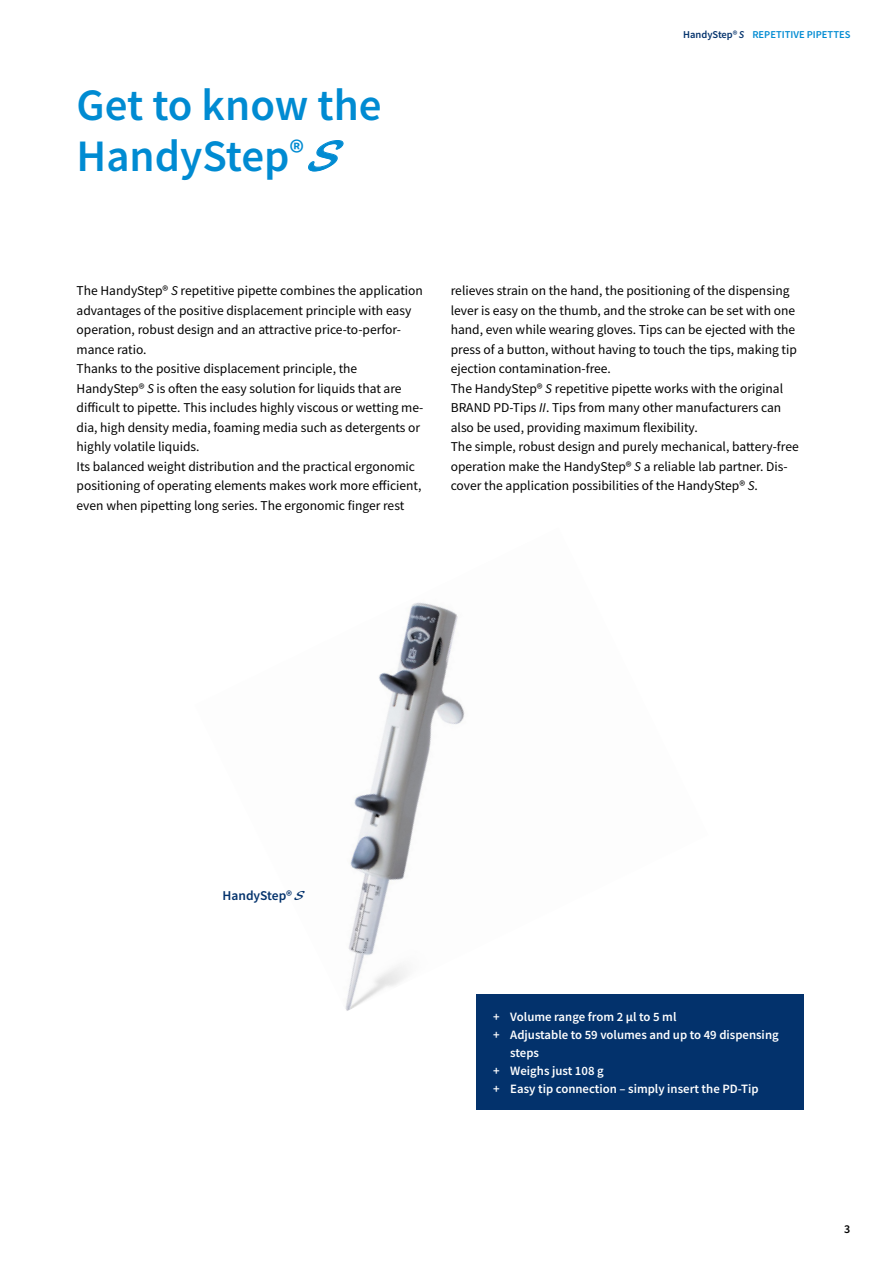
<style>
.page{position:relative;width:893px;height:1263px;background:#fff}
.page>*{position:absolute;margin:0;border:0;box-sizing:border-box;transform-origin:0 0}
.t1{font:600 45px/51px "Source Sans Pro";color:#008bd2}
.t2{font:13.5px/19.5px "Source Sans Pro";color:#000}
.t3{font:600 13.5px "Source Sans Pro";color:#03326c}
.t4{font:600 12.75px "Source Sans Pro";color:#fff}
.t5{font:600 12px "Source Sans Pro";color:#000}
.t6{font:600 10.5px "Source Sans Pro";color:#008bd2}
.s1{font-family:"Blacklight D";font-weight:400;font-style:italic}
.s2{color:#03326c}
.s3{font-style:italic;color:#03326c}
.s4{font-style:italic}
</style>
<div class="page">
<img style="left:345px;top:602px;width:120px;height:409px">
<div style="left:476px;top:994px;width:328px;height:116px;background:#03326c"></div>
<h1 class="t1" style="left:77px;top:79px;width:307px">Get to know the<br>HandyStep<sup>®</sup> <span class="s1">S</span></h1>
<p class="t6" style="left:683px;top:27px;width:169px"><span class="s2">HandyStep®</span><span class="s3">S</span> REPETITIVE PIPETTES</p>
<p class="t2" style="left:77px;top:281px;width:348px">The HandyStep® <span class="s4">S</span> repetitive pipette combines the application advantages of the positive displacement principle with easy operation, robust design and an attractive price-to-perfor&shy;mance ratio.<br>Thanks to the positive displacement principle, the HandyStep® <span class="s4">S</span> is often the easy solution for liquids that are difficult to pipette. This includes highly viscous or wetting me&shy;dia, high density media, foaming media such as detergents or highly volatile liquids.<br>Its balanced weight distribution and the practical ergonomic positioning of operating elements makes work more efficient, even when pipetting long series. The ergonomic finger rest</p>
<p class="t2" style="left:451px;top:281px;width:350px">relieves strain on the hand, the positioning of the dispensing lever is easy on the thumb, and the stroke can be set with one hand, even while wearing gloves. Tips can be ejected with the press of a button, without having to touch the tips, making tip ejection contamination-free.<br>The HandyStep® <span class="s4">S</span> repetitive pipette works with the original BRAND PD-Tips <span class="s4">II</span>. Tips from many other manufacturers can also be used, providing maximum flexibility.<br>The simple, robust design and purely mechanical, battery-free operation make the HandyStep® <span class="s4">S</span> a reliable lab partner. Dis&shy;cover the application possibilities of the HandyStep® <span class="s4">S</span>.</p>
<p class="t3" style="left:223px;top:886px;width:86px">HandyStep® <span class="s1">S</span></p>
<p class="t4" style="left:493px;top:1008px;width:185px">+ Volume range from 2 μl to 5 ml</p>
<p class="t4" style="left:493px;top:1026px;width:287px">+ Adjustable to 59 volumes and up to 49 dispensing</p>
<p class="t4" style="left:510px;top:1044px;width:30px">steps</p>
<p class="t4" style="left:493px;top:1062px;width:112px">+ Weighs just 108 g</p>
<p class="t4" style="left:493px;top:1080px;width:267px">+ Easy tip connection – simply insert the PD-Tip</p>
<p class="t5" style="left:844px;top:1221px;width:8px">3</p>
</div>
